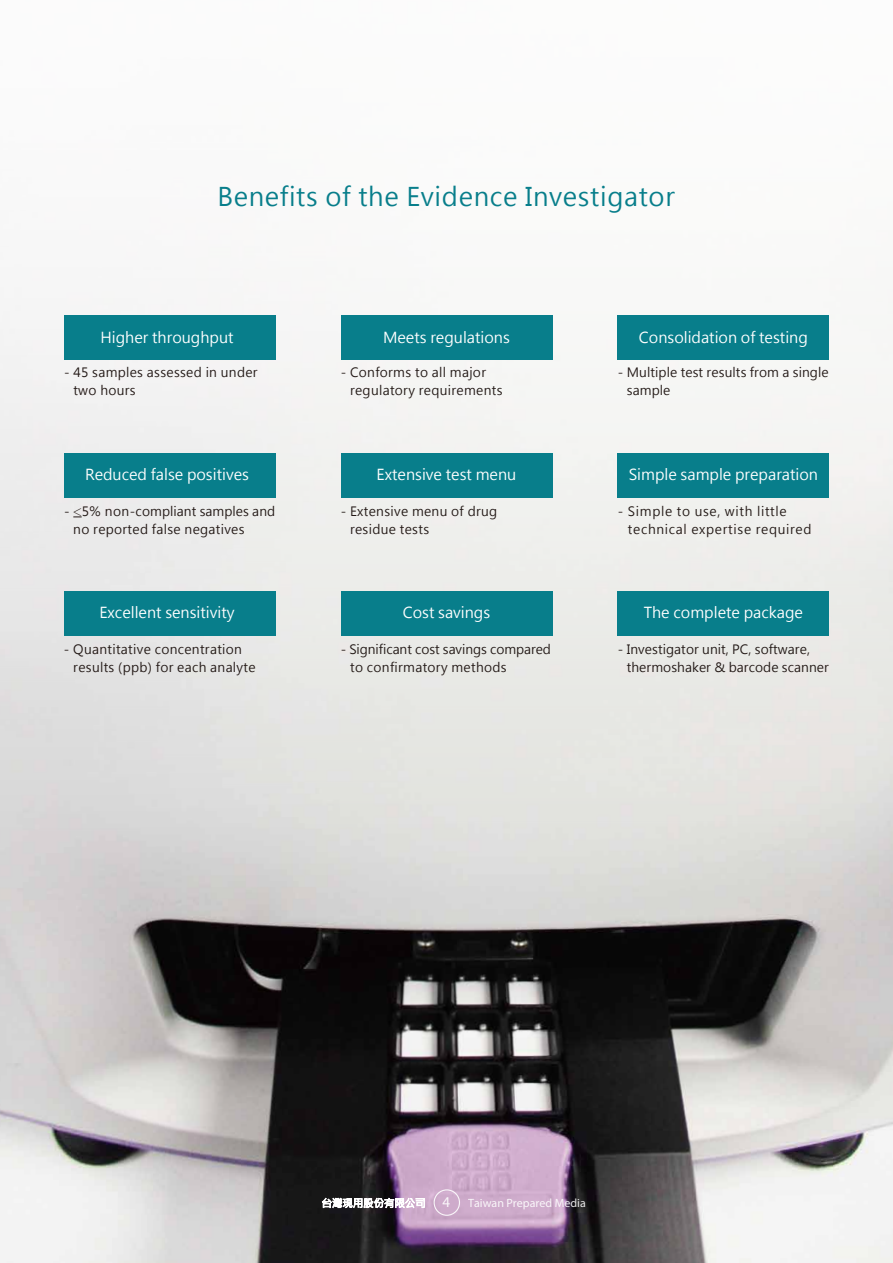
<style>
.page{position:relative;width:893px;height:1263px;background:#fff}
.page>*{position:absolute;margin:0;border:0;box-sizing:border-box;transform-origin:0 0}
.t1{font:25.5px "Microsoft Jheng Hei";letter-spacing:.025em;color:#087e8b}
.t2{font:15px "Microsoft Jheng Hei";color:#fff}
.t3{font:12.75px/18px "Microsoft Jheng Hei";letter-spacing:.025em;color:#221815}
.t4{font:12.75px/18px "Microsoft Jheng Hei";letter-spacing:.005em;color:#221815}
.t5{font:12.75px/18px "Microsoft Jheng Hei";letter-spacing:-.005em;color:#221815}
.t6{font:12.75px/18px "Microsoft Jheng Hei";letter-spacing:.055em;color:#221815}
.t7{font:12px "Myriad Pro";color:#fff}
.s1{font-family:"Adobe Ming Std";font-weight:300}
.s2{font-family:"Microsoft Jheng Hei";font-size:10.5px}
.s3{font-size:15px}
</style>
<div class="page">
<img style="left:0;top:298px;width:893px;height:965px">
<div style="left:64px;top:315px;width:211px;height:44px;background:#087e8b"></div>
<div style="left:64px;top:453px;width:211px;height:44px;background:#087e8b"></div>
<div style="left:64px;top:591px;width:211px;height:44px;background:#087e8b"></div>
<div style="left:618px;top:315px;width:211px;height:44px;background:#087e8b"></div>
<div style="left:618px;top:453px;width:211px;height:44px;background:#087e8b"></div>
<div style="left:618px;top:591px;width:211px;height:44px;background:#087e8b"></div>
<div style="left:341px;top:453px;width:211px;height:44px;background:#087e8b"></div>
<div style="left:341px;top:591px;width:211px;height:44px;background:#087e8b"></div>
<div style="left:341px;top:315px;width:211px;height:44px;background:#087e8b"></div>
<div style="left:434px;top:1189px;width:26px;height:27px;border:1px solid #fff;border-radius:50%"></div>
<svg style="left:322px;top:1198px;width:103px;height:10px"></svg>
<p class="t1" style="left:217px;top:181px;width:459px">Benefits of the Evidence Investigator</p>
<p class="t2" style="left:100px;top:328px;width:135px">Higher throughput</p>
<p class="t2" style="left:383px;top:328px;width:128px">Meets regulations</p>
<p class="t2" style="left:639px;top:328px;width:170px">Consolidation of testing</p>
<p class="t3" style="left:73px;top:364px;width:186px;text-indent:-9px">- 45 samples assessed in under two hours</p>
<p class="t3" style="left:350px;top:364px;width:154px;text-indent:-9px">- Conforms to all major regulatory requirements</p>
<p class="t3" style="left:627px;top:364px;width:203px;text-indent:-9px">- Multiple test results from a single sample</p>
<p class="t2" style="left:85px;top:465px;width:165px">Reduced false positives</p>
<p class="t2" style="left:377px;top:465px;width:141px">Extensive test menu</p>
<p class="t2" style="left:629px;top:465px;width:191px">Simple sample preparation</p>
<p class="t3" style="left:73px;top:502px;width:203px;text-indent:-9px">- <span class="s1">&lt;</span>5% non-compliant samples and no reported false negatives</p>
<p class="t3" style="left:350px;top:502px;width:149px;text-indent:-9px">- Extensive menu of drug residue tests</p>
<p class="t6" style="left:628px;top:502px;width:185px;text-indent:-10px">- Simple to use, with little technical expertise required</p>
<p class="t2" style="left:99px;top:603px;width:137px">Excellent sensitivity</p>
<p class="t2" style="left:403px;top:603px;width:89px">Cost savings</p>
<p class="t2" style="left:644px;top:603px;width:161px">The complete package</p>
<p class="t3" style="left:73px;top:640px;width:184px;text-indent:-9px">- Quantitative concentration results (ppb) for each analyte</p>
<p class="t5" style="left:350px;top:640px;width:202px;text-indent:-9px">- Significant cost savings compared to confirmatory methods</p>
<p class="t4" style="left:627px;top:640px;width:204px;text-indent:-9px">- Investigator unit, PC, software, thermoshaker &amp; barcode scanner</p>
<p class="t7" style="left:322px;top:1195px;width:266px"><span class="s2">台灣現用股份有限公司</span> <span class="s3">4</span> Taiwan Prepared Media</p>
</div>
